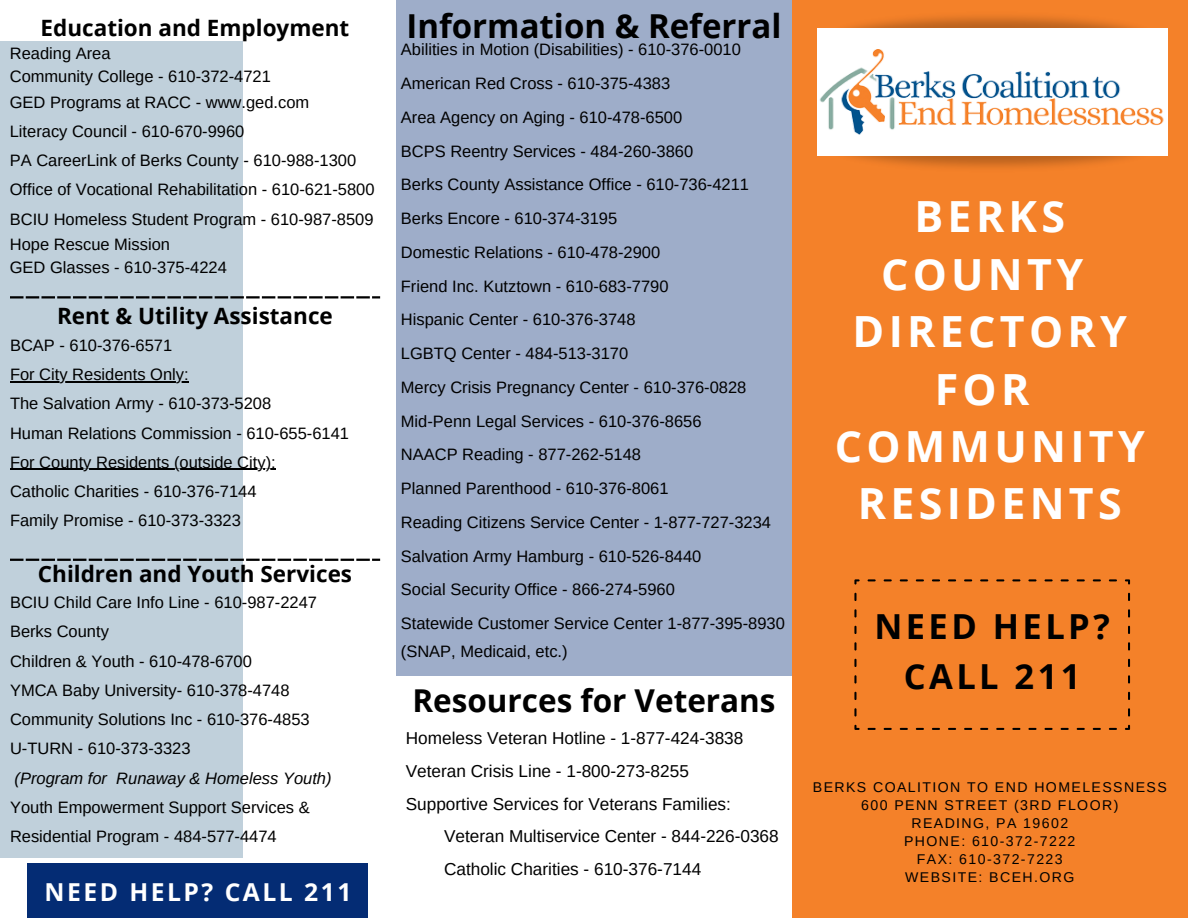
<style>
.page{position:relative;width:1188px;height:918px;background:#fff}
.page>*{position:absolute;margin:0;border:0;box-sizing:border-box;transform-origin:0 0}
.t1{font:700 42.9px/57.3px "Open Sans";letter-spacing:.1em;color:#fff;text-align:center}
.t2{font:700 34.5px "Open Sans";letter-spacing:.1em;color:#000}
.t3{font:700 33px "Open Sans";color:#000}
.t4{font:700 31.5px "Open Sans";color:#000}
.t5{font:700 24.75px "Open Sans";letter-spacing:.1em;color:#fff}
.t6{font:700 22.5px "Open Sans";color:#000}
.t7{font:17.25px "Arimo";color:#000}
.t8{font:16.5px "Arimo";color:#000}
.t9{font:italic 16.5px "Arimo";color:#000}
.t10{font:14.1px/18px "Arimo";letter-spacing:.1em;color:#000;text-align:center}
</style>
<div class="page">
<div style="left:792px;top:0;width:396px;height:918px;background:#f48129"></div>
<div style="left:0;top:41px;width:243px;height:817px;background:#c0d0db"></div>
<div style="left:396px;top:0;width:396px;height:675px;background:#9eadc9"></div>
<img style="left:850px;top:135px;width:318px;height:33px">
<img style="left:850px;top:16px;width:318px;height:33px">
<div style="left:817px;top:28px;width:350px;height:128px;background:#fff"></div>
<img style="left:819px;top:49px;width:349px;height:86px">
<svg style="left:854px;top:579px;width:276px;height:151px"></svg>
<hr style="left:10px;top:381px;width:179px;height:1px;background:#000">
<hr style="left:10px;top:469px;width:266px;height:1px;background:#000">
<svg style="left:10px;top:296px;width:370px;height:2px"></svg>
<svg style="left:10px;top:559px;width:370px;height:2px"></svg>
<div style="left:28px;top:863px;width:340px;height:55px;background:#042c74"></div>
<p class="t6" style="left:41px;top:12px;width:310px">Education and Employment</p>
<p class="t8" style="left:10px;top:44px;width:102px">Reading Area</p>
<p class="t8" style="left:10px;top:67px;width:263px">Community College - 610-372-4721</p>
<p class="t8" style="left:10px;top:93px;width:301px">GED Programs at RACC - www.ged.com</p>
<p class="t8" style="left:10px;top:122px;width:236px">Literacy Council - 610-670-9960</p>
<p class="t8" style="left:10px;top:151px;width:348px">PA CareerLink of Berks County - 610-988-1300</p>
<p class="t8" style="left:10px;top:180px;width:366px">Office of Vocational Rehabilitation - 610-621-5800</p>
<p class="t8" style="left:10px;top:210px;width:365px">BCIU Homeless Student Program - 610-987-8509</p>
<p class="t8" style="left:10px;top:236px;width:162px">Hope Rescue Mission</p>
<p class="t8" style="left:10px;top:258px;width:219px">GED Glasses - 610-375-4224</p>
<p class="t6" style="left:57px;top:300px;width:277px">Rent &amp; Utility Assistance</p>
<p class="t8" style="left:10px;top:336px;width:164px">BCAP - 610-376-6571</p>
<p class="t8" style="left:10px;top:365px;width:180px">For City Residents Only:</p>
<p class="t8" style="left:10px;top:394px;width:263px">The Salvation Army - 610-373-5208</p>
<p class="t8" style="left:10px;top:424px;width:341px">Human Relations Commission - 610-655-6141</p>
<p class="t8" style="left:10px;top:453px;width:267px">For County Residents (outside City):</p>
<p class="t8" style="left:10px;top:482px;width:248px">Catholic Charities - 610-376-7144</p>
<p class="t8" style="left:10px;top:511px;width:232px">Family Promise - 610-373-3323</p>
<p class="t6" style="left:38px;top:558px;width:316px">Children and Youth Services</p>
<p class="t8" style="left:10px;top:593px;width:309px">BCIU Child Care Info Line - 610-987-2247</p>
<p class="t8" style="left:10px;top:622px;width:100px">Berks County</p>
<p class="t8" style="left:10px;top:652px;width:243px">Children &amp; Youth - 610-478-6700</p>
<p class="t8" style="left:10px;top:681px;width:281px">YMCA Baby University- 610-378-4748</p>
<p class="t8" style="left:10px;top:710px;width:301px">Community Solutions Inc - 610-376-4853</p>
<p class="t8" style="left:10px;top:739px;width:182px">U-TURN - 610-373-3323</p>
<p class="t9" style="left:15px;top:769px;width:319px">(Program for Runaway &amp; Homeless Youth)</p>
<p class="t8" style="left:10px;top:798px;width:301px">Youth Empowerment Support Services &amp;</p>
<p class="t8" style="left:10px;top:827px;width:268px">Residential Program - 484-577-4474</p>
<p class="t5" style="left:45px;top:875px;width:308px">NEED HELP? CALL 211</p>
<p class="t3" style="left:406px;top:3px;width:377px">Information &amp; Referral</p>
<p class="t8" style="left:401px;top:40px;width:341px">Abilities in Motion (Disabilities) - 610-376-0010</p>
<p class="t8" style="left:401px;top:74px;width:271px">American Red Cross - 610-375-4383</p>
<p class="t8" style="left:401px;top:108px;width:283px">Area Agency on Aging - 610-478-6500</p>
<p class="t8" style="left:401px;top:142px;width:294px">BCPS Reentry Services - 484-260-3860</p>
<p class="t8" style="left:401px;top:175px;width:350px">Berks County Assistance Office - 610-736-4211</p>
<p class="t8" style="left:401px;top:209px;width:218px">Berks Encore - 610-374-3195</p>
<p class="t8" style="left:401px;top:243px;width:261px">Domestic Relations - 610-478-2900</p>
<p class="t8" style="left:401px;top:277px;width:269px">Friend Inc. Kutztown - 610-683-7790</p>
<p class="t8" style="left:401px;top:310px;width:236px">Hispanic Center - 610-376-3748</p>
<p class="t8" style="left:401px;top:344px;width:229px">LGBTQ Center - 484-513-3170</p>
<p class="t8" style="left:401px;top:378px;width:347px">Mercy Crisis Pregnancy Center - 610-376-0828</p>
<p class="t8" style="left:401px;top:412px;width:302px">Mid-Penn Legal Services - 610-376-8656</p>
<p class="t8" style="left:401px;top:445px;width:242px">NAACP Reading - 877-262-5148</p>
<p class="t8" style="left:401px;top:479px;width:269px">Planned Parenthood - 610-376-8061</p>
<p class="t8" style="left:401px;top:513px;width:372px">Reading Citizens Service Center - 1-877-727-3234</p>
<p class="t8" style="left:401px;top:547px;width:302px">Salvation Army Hamburg - 610-526-8440</p>
<p class="t8" style="left:401px;top:580px;width:276px">Social Security Office - 866-274-5960</p>
<p class="t8" style="left:401px;top:614px;width:386px">Statewide Customer Service Center 1-877-395-8930</p>
<p class="t8" style="left:401px;top:642px;width:168px">(SNAP, Medicaid, etc.)</p>
<p class="t4" style="left:412px;top:678px;width:365px">Resources for Veterans</p>
<p class="t7" style="left:406px;top:729px;width:339px">Homeless Veteran Hotline - 1-877-424-3838</p>
<p class="t7" style="left:406px;top:761px;width:285px">Veteran Crisis Line - 1-800-273-8255</p>
<p class="t7" style="left:406px;top:794px;width:327px">Supportive Services for Veterans Families:</p>
<p class="t7" style="left:444px;top:827px;width:336px">Veteran Multiservice Center - 844-226-0368</p>
<p class="t7" style="left:444px;top:859px;width:259px">Catholic Charities - 610-376-7144</p>
<p class="t1" style="left:881px;top:187px;width:204px">BERKS<br>COUNTY</p>
<p class="t1" style="left:853px;top:302px;width:276px">DIRECTORY</p>
<p class="t1" style="left:935px;top:359px;width:96px">FOR</p>
<p class="t1" style="left:835px;top:417px;width:312px">COMMUNITY<br>RESIDENTS</p>
<p class="t2" style="left:874px;top:603px;width:237px">NEED HELP?</p>
<p class="t2" style="left:904px;top:652px;width:178px">CALL 211</p>
<p class="t10" style="left:813px;top:778px;width:355px">BERKS COALITION TO END HOMELESSNESS<br>600 PENN STREET (3RD FLOOR)</p>
<p class="t10" style="left:911px;top:814px;width:158px">READING, PA 19602</p>
<p class="t10" style="left:904px;top:832px;width:173px">PHONE: 610-372-7222</p>
<p class="t10" style="left:917px;top:850px;width:147px">FAX: 610-372-7223</p>
<p class="t10" style="left:905px;top:868px;width:171px">WEBSITE: BCEH.ORG</p>
</div>
